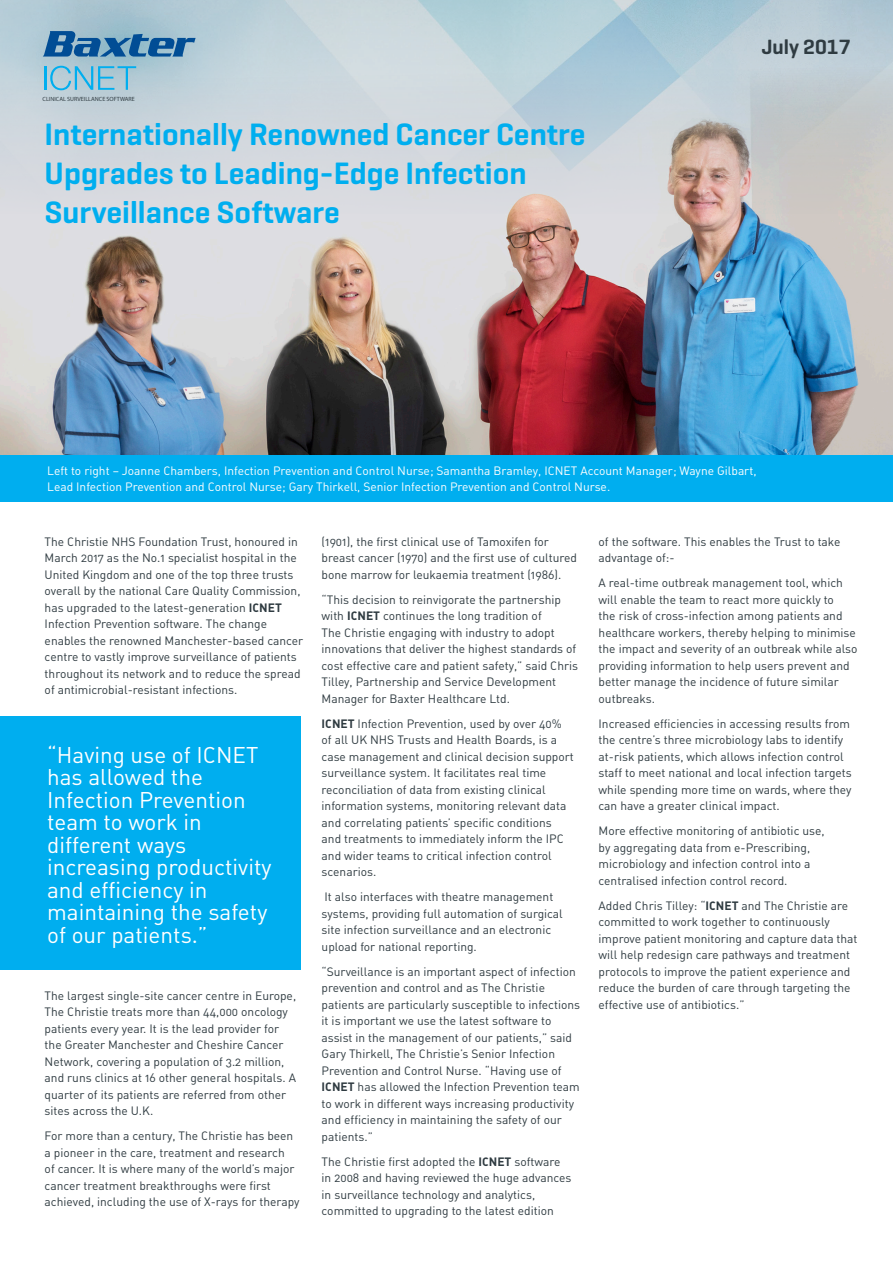
<style>
.page{position:relative;width:893px;height:1263px;background:#fff}
.page>*{position:absolute;margin:0;border:0;box-sizing:border-box;transform-origin:0 0}
.t1{font:600 31.5px/39px "Geogrotesque";color:#00aeef}
.t2{font:22.5px/22.5px "DIN Regular Alternate";color:#fff}
.t3{font:600 21px "Geogrotesque";color:#2f3b41}
.t4{font:12px/16.5px "DIN Regular Alternate";color:#2f3b41}
.t5{font:12px/16.5px "DIN Regular Alternate";color:#fff}
.t6{font:6.15px "Myriad Pro";color:#2f3b41}
.s1{font-family:"DIN Bold Alternate"}
</style>
<div class="page">
<img style="left:0;top:214px;width:893px;height:241px">
<img style="left:0;top:0;width:893px;height:214px">
<div style="left:0;top:455px;width:893px;height:47px;background:#00aeef"></div>
<div style="left:0;top:716px;width:300px;height:254px;background:#00aeef"></div>
<hr style="left:44px;top:66px;width:2px;height:24px;background:#00aeef">
<svg style="left:50px;top:66px;width:86px;height:24px;background:#88c3da"></svg>
<svg style="left:43px;top:31px;width:153px;height:26px;background:#5087b1"></svg>
<p class="t6" style="left:43px;top:95px;width:94px">CLINICAL SURVEILLANCE SOFTWARE</p>
<p class="t1" style="left:45px;top:114px;width:542px">Internationally Renowned Cancer Centre<br>Upgrades to Leading-Edge Infection<br>Surveillance Software</p>
<p class="t3" style="left:762px;top:34px;width:90px">July 2017</p>
<p class="t5" style="left:47px;top:462px;width:711px">Left to right – Joanne Chambers, Infection Prevention and Control Nurse; Samantha Bramley, ICNET Account Manager; Wayne Gilbart,<br>Lead Infection Prevention and Control Nurse; Gary Thirkell, Senior Infection Prevention and Control Nurse.</p>
<p class="t4" style="left:45px;top:533px;width:260px">The Christie NHS Foundation Trust, honoured in March 2017 as the No.1 specialist hospital in the United Kingdom and one of the top three trusts overall by the national Care Quality Commission, has upgraded to the latest-generation <span class="s1">ICNET </span>Infection Prevention software. The change enables the renowned Manchester-based cancer centre to vastly improve surveillance of patients throughout its network and to reduce the spread of antimicrobial-resistant infections.</p>
<p class="t2" style="left:47px;top:743px;width:226px">“Having use of ICNET has allowed the<br>Infection Prevention team to work in different ways increasing productivity and efficiency in maintaining the safety of our patients.”</p>
<p class="t4" style="left:45px;top:987px;width:253px">The largest single-site cancer centre in Europe, The Christie treats more than 44,000 oncology patients every year. It is the lead provider for the Greater Manchester and Cheshire Cancer Network, covering a population of 3.2 million, and runs clinics at 16 other general hospitals. A quarter of its patients are referred from other sites across the U.K.</p>
<p class="t4" style="left:45px;top:1127px;width:256px">For more than a century, The Christie has been a pioneer in the care, treatment and research<br>of cancer. It is where many of the world’s major cancer treatment breakthroughs were first achieved, including the use of X-rays for therapy</p>
<p class="t4" style="left:322px;top:533px;width:257px">(1901), the first clinical use of Tamoxifen for breast cancer (1970) and the first use of cultured bone marrow for leukaemia treatment (1986).</p>
<p class="t4" style="left:322px;top:591px;width:258px">“This decision to reinvigorate the partnership with <span class="s1">ICNET</span> continues the long tradition of<br>The Christie engaging with industry to adopt innovations that deliver the highest standards of cost effective care and patient safety,” said Chris Tilley, Partnership and Service Development Manager for Baxter Healthcare Ltd.</p>
<p class="t4" style="left:322px;top:715px;width:254px"><span class="s1">ICNET</span> Infection Prevention, used by over 40% of all UK NHS Trusts and Health Boards, is a case management and clinical decision support surveillance system. It facilitates real time reconciliation of data from existing clinical information systems, monitoring relevant data and correlating patients’ specific conditions and treatments to immediately inform the IPC and wider teams to critical infection control scenarios.</p>
<p class="t4" style="left:322px;top:888px;width:243px">It also interfaces with theatre management systems, providing full automation of surgical site infection surveillance and an electronic upload for national reporting.</p>
<p class="t4" style="left:322px;top:963px;width:260px">“Surveillance is an important aspect of infection prevention and control and as The Christie patients are particularly susceptible to infections it is important we use the latest software to assist in the management of our patients,” said Gary Thirkell, The Christie’s Senior Infection Prevention and Control Nurse. “Having use of <span class="s1">ICNET</span> has allowed the Infection Prevention team to work in different ways increasing productivity and efficiency in maintaining the safety of our patients.”</p>
<p class="t4" style="left:322px;top:1153px;width:251px">The Christie first adopted the <span class="s1">ICNET</span> software in 2008 and having reviewed the huge advances in surveillance technology and analytics, committed to upgrading to the latest edition</p>
<p class="t4" style="left:599px;top:533px;width:243px">of the software. This enables the Trust to take advantage of:-</p>
<p class="t4" style="left:599px;top:574px;width:260px">A real-time outbreak management tool, which will enable the team to react more quickly to<br>the risk of cross-infection among patients and healthcare workers, thereby helping to minimise the impact and severity of an outbreak while also providing information to help users prevent and better manage the incidence of future similar outbreaks.</p>
<p class="t4" style="left:599px;top:715px;width:255px">Increased efficiencies in accessing results from the centre’s three microbiology labs to identify at-risk patients, which allows infection control staff to meet national and local infection targets while spending more time on wards, where they can have a greater clinical impact.</p>
<p class="t4" style="left:599px;top:822px;width:228px">More effective monitoring of antibiotic use, by aggregating data from e-Prescribing, microbiology and infection control into a centralised infection control record.</p>
<p class="t4" style="left:599px;top:897px;width:260px">Added Chris Tilley: “<span class="s1">ICNET</span> and The Christie are committed to work together to continuously improve patient monitoring and capture data that will help redesign care pathways and treatment protocols to improve the patient experience and reduce the burden of care through targeting the effective use of antibiotics.”</p>
</div>
